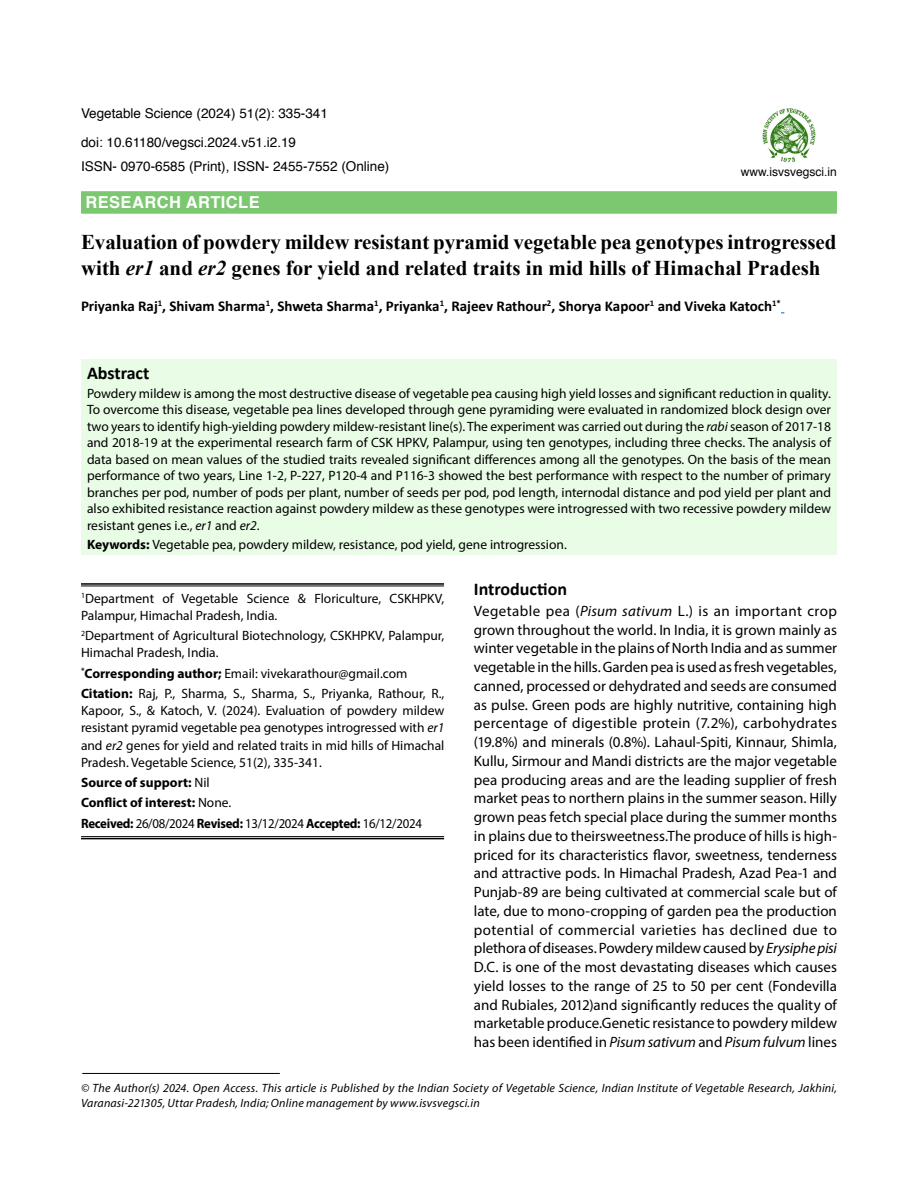
<style>
.page{position:relative;width:918px;height:1188px;background:#fff}
.page>*{position:absolute;margin:0;border:0;box-sizing:border-box;transform-origin:0 0}
.Chap-Head{font:700 21px/26.2px "Times New Roman";letter-spacing:-.005em;color:#000}
.Sub-Head-1{font:700 18px "Calibri";color:#000}
.Subject{font:700 16.5px "Helvetica";letter-spacing:.025em;color:#fff}
.Body_flush{font:15px/18.8px "Myriad Pro";color:#000;text-align:justify}
.author{font:700 15px "Calibri";color:#000}
.Abstract{font:13.5px/16.5px "Myriad Pro";color:#000;text-align:justify}
.affiliation{font:13.5px/17.2px "Myriad Pro";color:#000}
.Running_Head{font:13.5px "Helvetica";color:#000}
.affiliation-2{font:13.5px "Myriad Pro";letter-spacing:-.02em;color:#000;scale:.95 1}
.article_head{font:13.5px "Helvetica";color:#000101}
.affiliation-3{font:700 13.5px "Myriad Pro";color:#000}
.Bottom_1st_page{font:italic 12px/14.4px "Myriad Pro";letter-spacing:.015em;color:#000}
.Running_Head-2{font:12px "Helvetica";color:#000}
.s1{font-style:italic}
.s2{font-weight:700}
.s3{font-weight:400}
</style>
<div class="page">
<div style="left:81px;top:360px;width:756px;height:195px;background:#e8fce6"></div>
<div style="left:81px;top:191px;width:756px;height:23px;background:#7cc871"></div>
<hr style="left:81px;top:836px;width:363px;height:1px;background:#000">
<hr style="left:81px;top:838px;width:363px;height:1px;background:#000">
<hr style="left:81px;top:583px;width:363px;height:2px;background:#000">
<hr style="left:81px;top:586px;width:363px;height:1px;background:#000">
<hr style="left:82px;top:1073px;width:198px;height:1px;background:#000">
<img style="left:762px;top:108px;width:54px;height:55px">
<p class="Running_Head" style="left:81px;top:103px;width:248px">Vegetable Science (2024) 51(2): 335-341</p>
<p class="Running_Head" style="left:81px;top:131px;width:217px">doi: 10.61180/vegsci.2024.v51.i2.19</p>
<p class="article_head" style="left:81px;top:156px;width:310px">ISSN- 0970-6585 (Print), ISSN- 2455-7552 (Online)</p>
<p class="Subject" style="left:86px;top:189px;width:176px">RESEARCH ARTICLE</p>
<p class="Running_Head-2" style="left:741px;top:163px;width:98px">www.isvsvegsci.in</p>
<p class="Chap-Head" style="left:81px;top:228px;width:757px">Evaluation of powdery mildew resistant pyramid vegetable pea genotypes introgressed with <span class="s1">er1</span> and <span class="s1">er2</span> genes for yield and related traits in mid hills of Himachal Pradesh</p>
<p class="author" style="left:81px;top:296px;width:701px">Priyanka Raj<sup>1</sup>, Shivam Sharma<sup>1</sup>, Shweta Sharma<sup>1</sup>, Priyanka<sup>1</sup>, Rajeev Rathour<sup>2</sup>, Shorya Kapoor<sup>1</sup> and Viveka Katoch<sup>1*</sup></p>
<p class="Sub-Head-1" style="left:87px;top:360px;width:64px">Abstract</p>
<p class="Abstract" style="left:87px;top:385px;width:746px">Powdery mildew is among the most destructive disease of vegetable pea causing high yield losses and significant reduction in quality.<br>To overcome this disease, vegetable pea lines developed through gene pyramiding were evaluated in randomized block design over two years to identify high-yielding powdery mildew-resistant line(s). The experiment was carried out during the <span class="s1">rabi</span> season of 2017-18 and 2018-19 at the experimental research farm of CSK HPKV, Palampur, using ten genotypes, including three checks. The analysis of data based on mean values of the studied traits revealed significant differences among all the genotypes. On the basis of the mean performance of two years, Line 1-2, P-227, P120-4 and P116-3 showed the best performance with respect to the number of primary branches per pod, number of pods per plant, number of seeds per pod, pod length, internodal distance and pod yield per plant and also exhibited resistance reaction against powdery mildew as these genotypes were introgressed with two recessive powdery mildew resistant genes i.e., <span class="s1">er1</span> and <span class="s1">er2</span>.</p>
<p class="Abstract" style="left:87px;top:536px;width:481px"><span class="s2">Keywords:</span> Vegetable pea, powdery mildew, resistance, pod yield, gene introgression.</p>
<p class="affiliation" style="left:81px;top:589px;width:365px"><sup>1</sup>Department of Vegetable Science &amp; Floriculture, CSKHPKV,<br>Palampur, Himachal Pradesh, India.</p>
<p class="affiliation" style="left:81px;top:627px;width:365px"><sup>2</sup>Department of Agricultural Biotechnology, CSKHPKV, Palampur,<br>Himachal Pradesh, India.</p>
<p class="affiliation" style="left:81px;top:664px;width:328px"><sup>*</sup><span class="s2">Corresponding author;</span> Email: vivekarathour@gmail.com</p>
<p class="affiliation" style="left:81px;top:685px;width:365px;text-align:justify"><span class="s2">Citation:</span> Raj, P., Sharma, S., Sharma, S., Priyanka, Rathour, R., Kapoor, S., &amp; Katoch, V. (2024). Evaluation of powdery mildew resistant pyramid vegetable pea genotypes introgressed with <span class="s1">er1 </span>and <span class="s1">er2</span> genes for yield and related traits in mid hills of Himachal Pradesh. Vegetable Science, 51(2), 335-341.</p>
<p class="affiliation-3" style="left:81px;top:774px;width:130px">Source of support: <span class="s3">Nil</span></p>
<p class="affiliation-3" style="left:81px;top:794px;width:152px">Conflict of interest: <span class="s3">None.</span></p>
<p class="affiliation-2" style="left:81px;top:815px;width:360px"><span class="s2">Received:</span> 26/08/2024 <span class="s2">Revised:</span> 13/12/2024 <span class="s2">Accepted:</span> 16/12/2024</p>
<p class="Sub-Head-1" style="left:474px;top:576px;width:95px">Introduction</p>
<p class="Body_flush" style="left:474px;top:601px;width:365px">Vegetable pea (<span class="s1">Pisum sativum</span> L.) is an important crop grown throughout the world. In India, it is grown mainly as winter vegetable in the plains of North India and as summer vegetable in the hills. Garden pea is used as fresh vegetables, canned, processed or dehydrated and seeds are consumed as pulse. Green pods are highly nutritive, containing high percentage of digestible protein (7.2%), carbohydrates (19.8%) and minerals (0.8%). Lahaul-Spiti, Kinnaur, Shimla, Kullu, Sirmour and Mandi districts are the major vegetable pea producing areas and are the leading supplier of fresh market peas to northern plains in the summer season. Hilly grown peas fetch special place during the summer months in plains due to theirsweetness.The produce of hills is high&shy;priced for its characteristics flavor, sweetness, tenderness and attractive pods. In Himachal Pradesh, Azad Pea-1 and Punjab-89 are being cultivated at commercial scale but of late, due to mono-cropping of garden pea the production potential of commercial varieties has declined due to plethora of diseases. Powdery mildew caused by <span class="s1">Erysiphe pisi </span>D.C. is one of the most devastating diseases which causes yield losses to the range of 25 to 50 per cent (Fondevilla and Rubiales, 2012)and significantly reduces the quality of marketable produce.Genetic resistance to powdery mildew has been identified in <span class="s1">Pisum sativum</span> and <span class="s1">Pisum fulvum</span> lines</p>
<p class="Bottom_1st_page" style="left:81px;top:1081px;width:758px">© The Author(s) 2024. Open Access. This article is Published by the Indian Society of Vegetable Science, Indian Institute of Vegetable Research, Jakhini,<br>Varanasi-221305, Uttar Pradesh, India; Online management by www.isvsvegsci.in</p>
</div>
